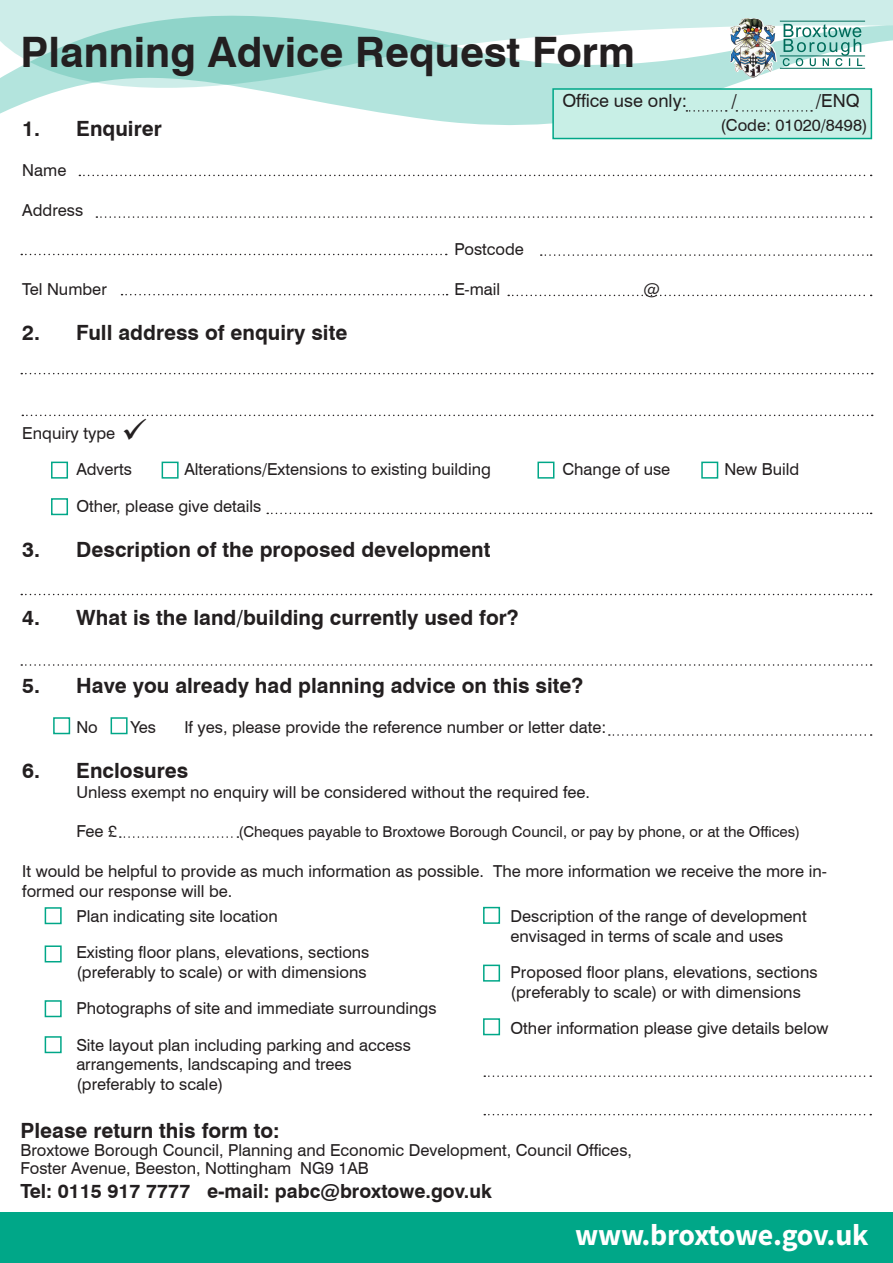
<style>
.page{position:relative;width:893px;height:1263px;background:#fff}
.page>*{position:absolute;margin:0;border:0;box-sizing:border-box;transform-origin:0 0}
.t1{font:700 42px "Swiss 721 BT";color:#231f20}
.t2{font:700 30px "Source Sans Pro";letter-spacing:-.02em;color:#fff}
.t3{font:700 21px "Swiss 721 BT";color:#231f20}
.t4{font:700 19.5px "Swiss 721 BT";color:#231f20}
.t5{font:18px "Swiss 721 BT";color:#231f20}
.t6{font:16.5px/19.8px "Swiss 721 BT";color:#231f20}
.t7{font:15px "Swiss 721 BT";color:#231f20}
</style>
<div class="page">
<div style="left:0;top:0;width:893px;height:14px;background:#cdede9"></div>
<svg style="left:0;top:14px;width:893px;height:113px"></svg>
<div style="left:0;top:1212px;width:893px;height:51px;background:#00a788"></div>
<svg style="left:783px;top:24px;width:79px;height:42px"></svg>
<hr style="left:780px;top:56px;width:85px;height:1px;background:#006c5b">
<hr style="left:780px;top:68px;width:85px;height:1px;background:#006c5b">
<hr style="left:780px;top:21px;width:85px;height:1px;background:#006c5b">
<img style="left:729px;top:16px;width:50px;height:62px">
<svg style="left:79px;top:175px;width:793px;height:1px"></svg>
<svg style="left:96px;top:216px;width:776px;height:2px"></svg>
<svg style="left:21px;top:254px;width:426px;height:1px"></svg>
<svg style="left:541px;top:254px;width:331px;height:2px"></svg>
<svg style="left:122px;top:294px;width:326px;height:1px"></svg>
<svg style="left:508px;top:295px;width:364px;height:1px"></svg>
<svg style="left:21px;top:373px;width:852px;height:1px"></svg>
<svg style="left:267px;top:513px;width:605px;height:1px"></svg>
<svg style="left:21px;top:594px;width:851px;height:1px"></svg>
<svg style="left:21px;top:664px;width:851px;height:2px"></svg>
<div style="left:51px;top:462px;width:17px;height:17px;background:#fff;border:2px solid #00a788"></div>
<div style="left:51px;top:498px;width:17px;height:17px;background:#fff;border:2px solid #00a788"></div>
<div style="left:162px;top:462px;width:17px;height:17px;background:#fff;border:2px solid #00a788"></div>
<div style="left:537px;top:462px;width:17px;height:17px;background:#fff;border:2px solid #00a788"></div>
<div style="left:701px;top:462px;width:17px;height:17px;background:#fff;border:2px solid #00a788"></div>
<div style="left:552px;top:88px;width:320px;height:51px;background:#c8efe6;border:2px solid #00a788"></div>
<svg style="left:686px;top:110px;width:41px;height:2px"></svg>
<svg style="left:736px;top:110px;width:76px;height:2px"></svg>
<svg style="left:120px;top:836px;width:118px;height:2px"></svg>
<svg style="left:609px;top:734px;width:263px;height:2px"></svg>
<div style="left:111px;top:717px;width:17px;height:17px;background:#fff;border:2px solid #00a788"></div>
<div style="left:53px;top:717px;width:17px;height:17px;background:#fff;border:2px solid #00a788"></div>
<div style="left:45px;top:907px;width:17px;height:17px;background:#fff;border:2px solid #00a788"></div>
<div style="left:45px;top:945px;width:17px;height:17px;background:#fff;border:2px solid #00a788"></div>
<div style="left:45px;top:1000px;width:17px;height:17px;background:#fff;border:2px solid #00a788"></div>
<div style="left:45px;top:1036px;width:17px;height:17px;background:#fff;border:2px solid #00a788"></div>
<div style="left:483px;top:907px;width:17px;height:17px;background:#fff;border:2px solid #00a788"></div>
<div style="left:483px;top:964px;width:17px;height:17px;background:#fff;border:2px solid #00a788"></div>
<div style="left:483px;top:1018px;width:17px;height:17px;background:#fff;border:2px solid #00a788"></div>
<svg style="left:484px;top:1075px;width:387px;height:2px"></svg>
<svg style="left:484px;top:1114px;width:387px;height:1px"></svg>
<svg style="left:22px;top:415px;width:851px;height:2px"></svg>
<p class="t1" style="left:21px;top:23px;width:616px">Planning Advice Request Form</p>
<p class="t3" style="left:22px;top:114px;width:141px">1. Enquirer</p>
<p class="t6" style="left:22px;top:159px;width:46px">Name</p>
<p class="t6" style="left:22px;top:199px;width:62px">Address</p>
<p class="t5" style="left:562px;top:88px;width:126px">Office use only:</p>
<p class="t5" style="left:731px;top:88px;width:7px">/</p>
<p class="t5" style="left:816px;top:88px;width:45px">/ENQ</p>
<p class="t6" style="left:720px;top:115px;width:149px">(Code: 01020/8498)</p>
<p class="t6" style="left:454px;top:239px;width:71px">Postcode</p>
<p class="t6" style="left:22px;top:278px;width:86px">Tel Number</p>
<p class="t6" style="left:454px;top:278px;width:47px">E-mail</p>
<p class="t6" style="left:643px;top:278px;width:18px">@</p>
<p class="t3" style="left:22px;top:318px;width:327px">2. Full address of enquiry site</p>
<p class="t6" style="left:22px;top:422px;width:94px">Enquiry type</p>
<p class="t6" style="left:76px;top:459px;width:57px">Adverts</p>
<p class="t6" style="left:184px;top:459px;width:308px">Alterations/Extensions to existing building</p>
<p class="t6" style="left:562px;top:459px;width:109px">Change of use</p>
<p class="t6" style="left:724px;top:459px;width:76px">New Build</p>
<p class="t6" style="left:76px;top:495px;width:187px">Other, please give details</p>
<p class="t3" style="left:22px;top:534px;width:470px">3. Description of the proposed development</p>
<p class="t3" style="left:22px;top:603px;width:498px">4. What is the land/building currently used for?</p>
<p class="t3" style="left:22px;top:671px;width:562px">5. Have you already had planning advice on this site?</p>
<p class="t6" style="left:76px;top:716px;width:23px">No</p>
<p class="t6" style="left:130px;top:716px;width:27px">Yes</p>
<p class="t6" style="left:184px;top:716px;width:424px">If yes, please provide the reference number or letter date:</p>
<p class="t3" style="left:22px;top:756px;width:167px">6. Enclosures</p>
<p class="t6" style="left:76px;top:781px;width:515px">Unless exempt no enquiry will be considered without the required fee.</p>
<p class="t6" style="left:76px;top:821px;width:42px">Fee £</p>
<p class="t7" style="left:238px;top:822px;width:563px">(Cheques payable to Broxtowe Borough Council, or pay by phone, or at the Offices)</p>
<p class="t6" style="left:22px;top:860px;width:806px">It would be helpful to provide as much information as possible. The more information we receive the more in&shy;formed our response will be.</p>
<p class="t6" style="left:76px;top:905px;width:203px">Plan indicating site location</p>
<p class="t6" style="left:76px;top:942px;width:295px">Existing floor plans, elevations, sections (preferably to scale) or with dimensions</p>
<p class="t6" style="left:76px;top:998px;width:362px">Photographs of site and immediate surroundings</p>
<p class="t6" style="left:76px;top:1034px;width:336px">Site layout plan including parking and access arrangements, landscaping and trees</p>
<p class="t6" style="left:76px;top:1074px;width:148px">(preferably to scale)</p>
<p class="t6" style="left:511px;top:905px;width:298px">Description of the range of development envisaged in terms of scale and uses</p>
<p class="t6" style="left:511px;top:961px;width:309px">Proposed floor plans, elevations, sections (preferably to scale) or with dimensions</p>
<p class="t6" style="left:511px;top:1018px;width:320px">Other information please give details below</p>
<p class="t3" style="left:21px;top:1116px;width:261px">Please return this form to:</p>
<p class="t6" style="left:21px;top:1140px;width:613px">Broxtowe Borough Council, Planning and Economic Development, Council Offices,</p>
<p class="t6" style="left:21px;top:1158px;width:350px">Foster Avenue, Beeston, Nottingham NG9 1AB</p>
<p class="t4" style="left:21px;top:1177px;width:473px">Tel: 0115 917 7777 e-mail: pabc@broxtowe.gov.uk</p>
<p class="t2" style="left:575px;top:1215px;width:295px">www.broxtowe.gov.uk</p>
</div>
